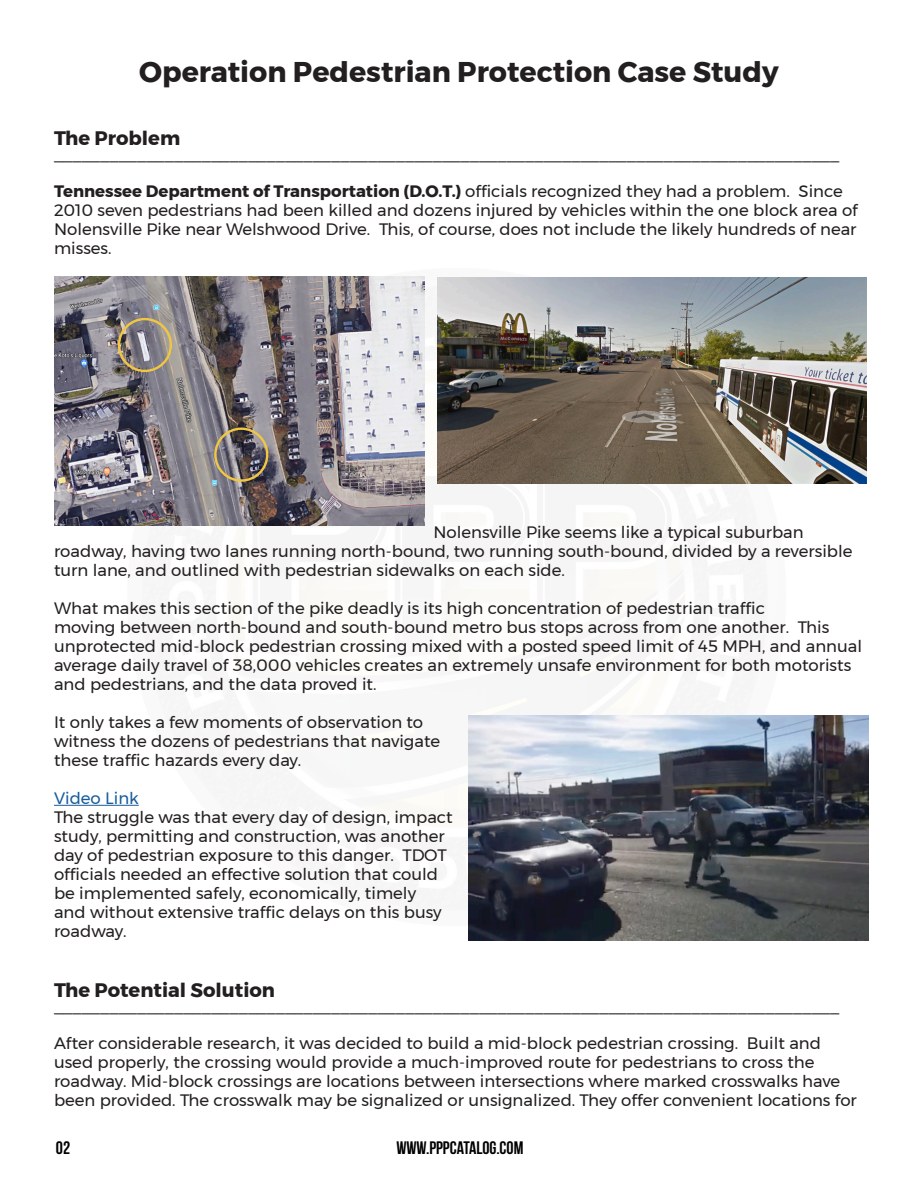
<style>
.page{position:relative;width:918px;height:1188px;background:#fff}
.page>*{position:absolute;margin:0;border:0;box-sizing:border-box;transform-origin:0 0}
.t1{font:700 28.5px "Montserrat";color:#231f20}
.t2{font:700 19.5px "Montserrat";color:#231f20}
.t3{font:700 18px "Bebas Neue";color:#000}
.t4{font:16.5px/19px "Montserrat";color:#231f20}
.t5{font:16.5px "Montserrat";color:#175d9e}
.s1{font-weight:700}
</style>
<div class="page">
<hr style="left:54px;top:805px;width:85px;height:1px;background:#175d9e">
<img style="left:468px;top:715px;width:400px;height:225px">
<img style="left:438px;top:277px;width:429px;height:207px">
<img style="left:54px;top:276px;width:370px;height:250px">
<div style="left:118px;top:318px;width:54px;height:54px;border:2px solid #f0c642;border-radius:50%"></div>
<div style="left:214px;top:427px;width:54px;height:55px;border:2px solid #f0c642;border-radius:50%"></div>
<p class="t1" style="left:139px;top:49px;width:641px">Operation Pedestrian Protection Case Study</p>
<p class="t2" style="left:54px;top:123px;width:128px">The Problem</p>
<p class="t4" style="left:54px;top:143px;width:787px">_____________________________________________________________________________________</p>
<p class="t4" style="left:54px;top:181px;width:805px"><span class="s1">Tennessee Department of Transportation (D.O.T.)</span> officials recognized they had a problem. Since 2010 seven pedestrians had been killed and dozens injured by vehicles within the one block area of Nolensville Pike near Welshwood Drive. This, of course, does not include the likely hundreds of near misses.</p>
<p class="t4" style="left:54px;top:523px;width:800px;text-indent:380px">Nolensville Pike seems like a typical suburban roadway, having two lanes running north-bound, two running south-bound, divided by a reversible turn lane, and outlined with pedestrian sidewalks on each side.</p>
<p class="t4" style="left:54px;top:599px;width:810px">What makes this section of the pike deadly is its high concentration of pedestrian traffic<br>moving between north-bound and south-bound metro bus stops across from one another. This unprotected mid-block pedestrian crossing mixed with a posted speed limit of 45 MPH, and annual average daily travel of 38,000 vehicles creates an extremely unsafe environment for both motorists and pedestrians, and the data proved it.</p>
<p class="t4" style="left:54px;top:713px;width:388px">It only takes a few moments of observation to witness the dozens of pedestrians that navigate these traffic hazards every day.</p>
<p class="t5" style="left:54px;top:786px;width:86px">Video Link</p>
<p class="t4" style="left:54px;top:808px;width:400px">The struggle was that every day of design, impact study, permitting and construction, was another day of pedestrian exposure to this danger. TDOT officials needed an effective solution that could be implemented safely, economically, timely<br>and without extensive traffic delays on this busy roadway.</p>
<p class="t2" style="left:54px;top:975px;width:223px">The Potential Solution</p>
<p class="t4" style="left:54px;top:995px;width:787px">_____________________________________________________________________________________</p>
<p class="t4" style="left:54px;top:1033px;width:804px">After considerable research, it was decided to build a mid-block pedestrian crossing. Built and used properly, the crossing would provide a much-improved route for pedestrians to cross the roadway. Mid-block crossings are locations between intersections where marked crosswalks have been provided. The crosswalk may be signalized or unsignalized. They offer convenient locations for</p>
<p class="t3" style="left:56px;top:1137px;width:16px">02</p>
<p class="t3" style="left:396px;top:1138px;width:129px">WWW.PPPCATALOG.COM</p>
</div>
